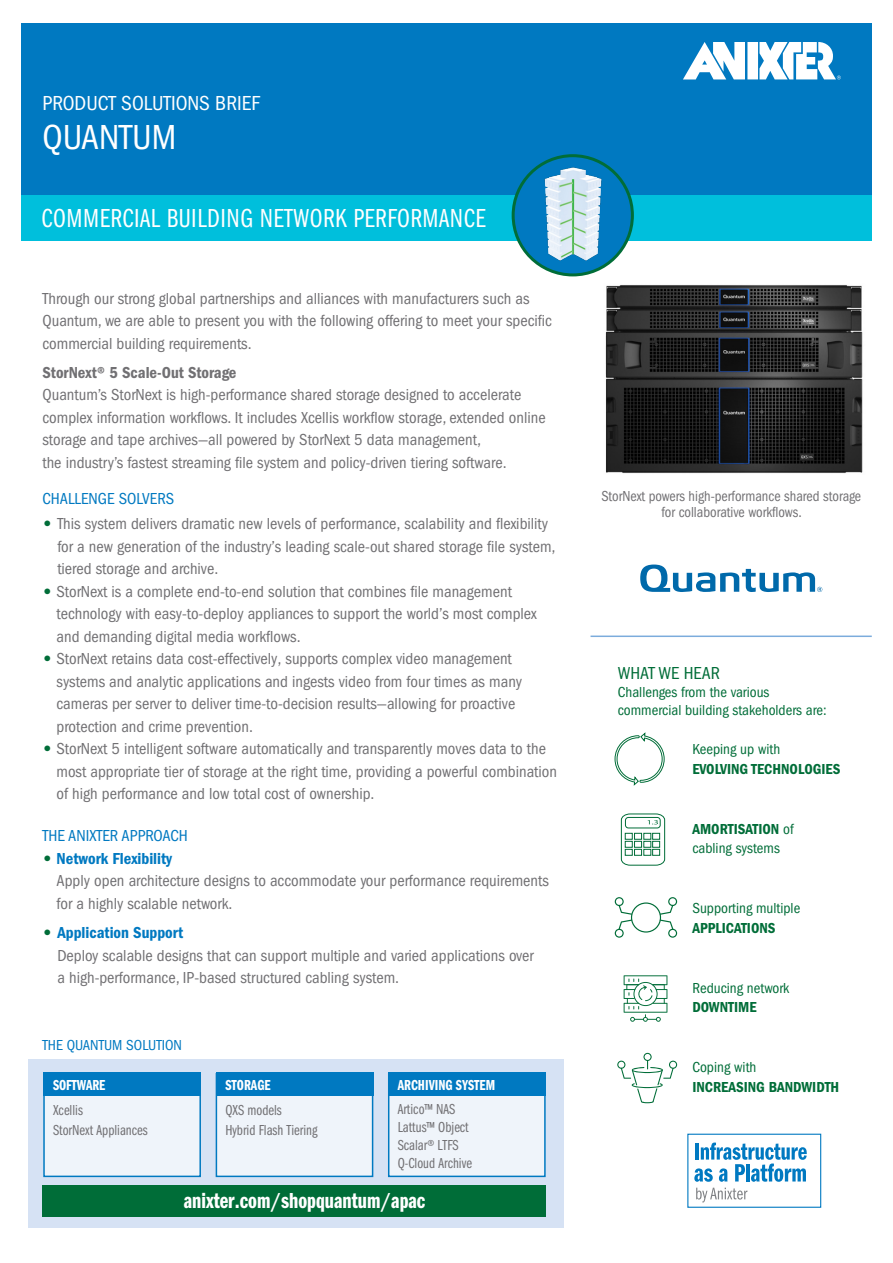
<style>
.page{position:relative;width:893px;height:1263px;background:#fff}
.page>*{position:absolute;margin:0;border:0;box-sizing:border-box;transform-origin:0 0}
.t1{font:condensed 36px "ITC Franklin Gothic Std";color:#fff}
.t2{font:27px "ITC Franklin Gothic Std Bk Cp";letter-spacing:.02em;color:#fff}
.t3{font:22.5px "ITC Franklin Gothic Std Dm Cp";color:#fff}
.t4{font:condensed 21px "ITC Franklin Gothic Std";color:#fff}
.t5{font:condensed 18px "ITC Franklin Gothic Std";color:#006d38}
.t6{font:condensed 16.5px/22.5px "ITC Franklin Gothic Std";color:#717073}
.t7{font:16.5px "ITC Franklin Gothic Std Dm Cd";color:#0079c1}
.t8{font:condensed 16.5px "ITC Franklin Gothic Std";color:#0079c1}
.t9{font:16.5px "ITC Franklin Gothic Std Dm Cd";color:#717073}
.t10{font:condensed 15px/18px "ITC Franklin Gothic Std";color:#006d38}
.t11{font:15px/18px "ITC Franklin Gothic Std Bk Cp";color:#717073}
.t12{font:15px "ITC Franklin Gothic Std Dm Cd";color:#006d38}
.t13{font:condensed 15px/16.5px "ITC Franklin Gothic Std";color:#717073;text-align:center;scale:.95 1}
.t14{font:15px "ITC Franklin Gothic Std Dm Cp";color:#fff}
.t15{font:condensed 15px "ITC Franklin Gothic Std";color:#0079c1}
.s1{font-family:"ITC Franklin Gothic Std Hvy";font-stretch:normal;color:#006d38}
.s2{font-family:"ITC Franklin Gothic Std Hvy";color:#006d38}
.s3{font-family:"ITC Franklin Gothic Std";font-stretch:condensed}
</style>
<div class="page">
<img style="left:591px;top:249px;width:272px;height:225px">
<div style="left:21px;top:23px;width:851px;height:172px;background:#0079c1"></div>
<div style="left:21px;top:195px;width:851px;height:46px;background:#00bfdc"></div>
<div style="left:747px;top:42px;width:11px;height:37px;background:#fff"></div>
<svg style="left:683px;top:42px;width:62px;height:37px"></svg>
<svg style="left:759px;top:42px;width:82px;height:37px"></svg>
<div style="left:687px;top:1134px;width:134px;height:74px;border:1px solid #0079c1"></div>
<svg style="left:694px;top:1142px;width:113px;height:40px"></svg>
<svg style="left:696px;top:1188px;width:51px;height:14px"></svg>
<div style="left:28px;top:1059px;width:535px;height:169px;background:#d6e2f4"></div>
<div style="left:44px;top:1074px;width:156px;height:102px;background:#eff4fa"></div>
<div style="left:43px;top:1073px;width:158px;height:104px;border:2px solid #0079c1"></div>
<div style="left:216px;top:1074px;width:157px;height:102px;background:#eff4fa"></div>
<div style="left:216px;top:1073px;width:157px;height:104px;border:2px solid #0079c1"></div>
<div style="left:389px;top:1074px;width:156px;height:102px;background:#eff4fa"></div>
<div style="left:388px;top:1073px;width:158px;height:104px;border:2px solid #0079c1"></div>
<div style="left:43px;top:1072px;width:158px;height:24px;background:#0079c1"></div>
<div style="left:216px;top:1072px;width:157px;height:24px;background:#0079c1"></div>
<div style="left:388px;top:1072px;width:158px;height:24px;background:#0079c1"></div>
<div style="left:43px;top:1185px;width:503px;height:31px;background:#006d38"></div>
<hr style="left:590px;top:635px;width:282px;height:2px;background:#7cacdc">
<img style="left:513px;top:156px;width:119px;height:119px;border-radius:60px">
<div style="left:512px;top:154px;width:122px;height:122px;border:3px solid #006d38;border-radius:50%"></div>
<svg style="left:614px;top:732px;width:51px;height:54px"></svg>
<svg style="left:621px;top:813px;width:44px;height:53px"></svg>
<svg style="left:624px;top:975px;width:43px;height:47px"></svg>
<svg style="left:617px;top:1053px;width:60px;height:50px"></svg>
<svg style="left:615px;top:897px;width:62px;height:41px"></svg>
<svg style="left:640px;top:564px;width:182px;height:28px"></svg>
<p class="t4" style="left:43px;top:92px;width:219px">PRODUCT SOLUTIONS BRIEF</p>
<h1 class="t1" style="left:43px;top:116px;width:135px">QUANTUM</h1>
<h2 class="t2" style="left:41px;top:204px;width:445px">COMMERCIAL BUILDING NETWORK PERFORMANCE</h2>
<p class="t6" style="left:43px;top:287px;width:511px">Through our strong global partnerships and alliances with manufacturers such as<br>Quantum, we are able to present you with the following offering to meet your specific commercial building requirements.</p>
<p class="t9" style="left:43px;top:363px;width:195px">StorNext® 5 Scale-Out Storage</p>
<p class="t6" style="left:43px;top:384px;width:505px">Quantum’s StorNext is high-performance shared storage designed to accelerate complex information workflows. It includes Xcellis workflow storage, extended online storage and tape archives—all powered by StorNext 5 data management,<br>the industry’s fastest streaming file system and policy-driven tiering software.</p>
<p class="t8" style="left:43px;top:489px;width:133px">CHALLENGE SOLVERS</p>
<p class="t6" style="left:57px;top:513px;width:500px;text-indent:-15px"><span class="s1">•</span> This system delivers dramatic new levels of performance, scalability and flexibility for a new generation of the industry’s leading scale-out shared storage file system, tiered storage and archive.</p>
<p class="t6" style="left:57px;top:580px;width:482px;text-indent:-14px"><span class="s1">•</span> StorNext is a complete end-to-end solution that combines file management technology with easy-to-deploy appliances to support the world’s most complex and demanding digital media workflows.</p>
<p class="t6" style="left:57px;top:648px;width:467px;text-indent:-14px"><span class="s1">•</span> StorNext retains data cost-effectively, supports complex video management systems and analytic applications and ingests video from four times as many cameras per server to deliver time-to-decision results—allowing for proactive protection and crime prevention.</p>
<p class="t6" style="left:57px;top:738px;width:502px;text-indent:-14px"><span class="s1">•</span> StorNext 5 intelligent software automatically and transparently moves data to the most appropriate tier of storage at the right time, providing a powerful combination of high performance and low total cost of ownership.</p>
<p class="t8" style="left:43px;top:827px;width:147px">THE ANIXTER APPROACH</p>
<p class="t7" style="left:43px;top:849px;width:131px"><span class="s2">•</span> Network Flexibility</p>
<p class="t6" style="left:57px;top:870px;width:494px">Apply open architecture designs to accommodate your performance requirements for a highly scalable network.</p>
<p class="t7" style="left:43px;top:923px;width:142px"><span class="s2">•</span> Application Support</p>
<p class="t6" style="left:57px;top:944px;width:478px">Deploy scalable designs that can support multiple and varied applications over a high-performance, IP-based structured cabling system.</p>
<p class="t15" style="left:43px;top:1036px;width:141px">THE QUANTUM SOLUTION</p>
<p class="t14" style="left:53px;top:1076px;width:54px">SOFTWARE</p>
<p class="t14" style="left:225px;top:1076px;width:47px">STORAGE</p>
<p class="t14" style="left:398px;top:1076px;width:99px">ARCHIVING SYSTEM</p>
<p class="t11" style="left:53px;top:1101px;width:96px;line-height:19.5px">Xcellis<br>StorNext Appliances</p>
<p class="t11" style="left:225px;top:1101px;width:93px;line-height:19.5px">QXS models<br>Hybrid Flash Tiering</p>
<p class="t11" style="left:398px;top:1100px;width:76px">Artico™ NAS<br>Lattus™ Object<br>Scalar® LTFS<br>Q-Cloud Archive</p>
<h3 class="t3" style="left:184px;top:1188px;width:243px">anixter.com/shopquantum/apac</h3>
<p class="t13" style="left:601px;top:488px;width:275px">StorNext powers high-performance shared storage for collaborative workflows.</p>
<p class="t5" style="left:618px;top:662px;width:104px">WHAT WE HEAR</p>
<p class="t10" style="left:618px;top:683px;width:211px">Challenges from the various commercial building stakeholders are:</p>
<p class="t10" style="left:692px;top:740px;width:89px">Keeping up with</p>
<p class="t12" style="left:692px;top:760px;width:150px">EVOLVING TECHNOLOGIES</p>
<p class="t12" style="left:692px;top:820px;width:103px">AMORTISATION <span class="s3">of</span></p>
<p class="t10" style="left:692px;top:839px;width:89px">cabling systems</p>
<p class="t10" style="left:692px;top:899px;width:109px">Supporting multiple</p>
<p class="t12" style="left:692px;top:919px;width:85px">APPLICATIONS</p>
<p class="t10" style="left:692px;top:979px;width:98px">Reducing network</p>
<p class="t12" style="left:692px;top:999px;width:66px">DOWNTIME</p>
<p class="t10" style="left:692px;top:1058px;width:66px">Coping with</p>
<p class="t12" style="left:692px;top:1078px;width:148px">INCREASING BANDWIDTH</p>
</div>
